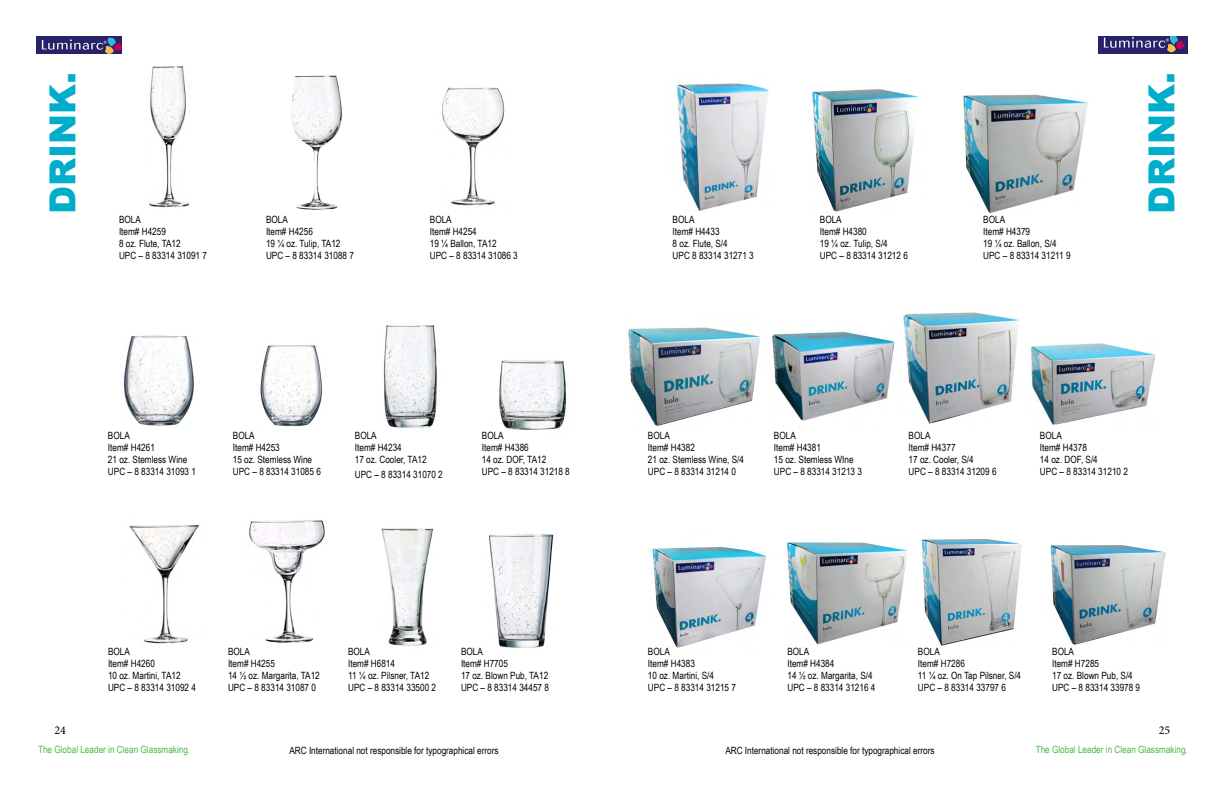
<style>
.page{position:relative;width:1224px;height:792px;background:#fff}
.page>*{position:absolute;margin:0;border:0;box-sizing:border-box;transform-origin:0 0}
.t1{font:900 36px "Arial";color:#00adca}
.t2{font:12px "Minion Pro";color:#000}
.t3{font:10px/12px "Arial Narrow";color:#000}
.t4{font:10px "Arial Narrow";color:#50b849}
</style>
<div class="page">
<img style="left:1098px;top:36px;width:90px;height:18px">
<img style="left:36px;top:36px;width:85px;height:18px">
<img style="left:499px;top:360px;width:67px;height:70px">
<img style="left:383px;top:325px;width:54px;height:103px">
<img style="left:260px;top:345px;width:62px;height:82px">
<img style="left:124px;top:335px;width:70px;height:91px">
<img style="left:442px;top:87px;width:63px;height:119px">
<img style="left:291px;top:75px;width:51px;height:135px">
<img style="left:149px;top:66px;width:41px;height:142px">
<img style="left:489px;top:534px;width:65px;height:114px">
<img style="left:381px;top:528px;width:53px;height:118px">
<img style="left:129px;top:525px;width:71px;height:119px">
<img style="left:249px;top:520px;width:76px;height:123px">
<img style="left:652px;top:546px;width:115px;height:102px">
<img style="left:786px;top:542px;width:122px;height:102px">
<img style="left:921px;top:539px;width:101px;height:107px">
<img style="left:1050px;top:545px;width:116px;height:100px">
<img style="left:963px;top:94px;width:126px;height:120px">
<img style="left:812px;top:89px;width:107px;height:123px">
<img style="left:628px;top:327px;width:133px;height:99px">
<img style="left:772px;top:331px;width:123px;height:90px">
<img style="left:903px;top:312px;width:116px;height:112px">
<img style="left:1030px;top:343px;width:126px;height:82px">
<img style="left:676px;top:83px;width:93px;height:128px">
<h1 class="t1" style="left:37px;top:214px;width:143px;rotate:-90deg">DRINK.</h1>
<p class="t3" style="left:119px;top:213px;width:89px">BOLA<br>Item# H4259<br>8 oz. Flute, TA12<br>UPC – 8 83314 31091 7</p>
<p class="t3" style="left:266px;top:213px;width:89px">BOLA<br>Item# H4256<br>19 ¼ oz. Tulip, TA12<br>UPC – 8 83314 31088 7</p>
<p class="t3" style="left:430px;top:213px;width:89px">BOLA<br>Item# H4254<br>19 ¼ Ballon, TA12<br>UPC – 8 83314 31086 3</p>
<p class="t3" style="left:108px;top:429px;width:89px">BOLA<br>Item# H4261<br>21 oz. Stemless Wine<br>UPC – 8 83314 31093 1</p>
<p class="t3" style="left:233px;top:429px;width:89px">BOLA<br>Item# H4253<br>15 oz. Stemless Wine<br>UPC – 8 83314 31085 6</p>
<p class="t3" style="left:355px;top:429px;width:73px">BOLA<br>Item# H4234<br>17 oz. Cooler, TA12</p>
<p class="t3" style="left:355px;top:468px;width:89px">UPC – 8 83314 31070 2</p>
<p class="t3" style="left:482px;top:429px;width:89px">BOLA<br>Item# H4386<br>14 oz. DOF, TA12<br>UPC – 8 83314 31218 8</p>
<p class="t3" style="left:108px;top:645px;width:89px">BOLA<br>Item# H4260<br>10 oz. Martini, TA12<br>UPC – 8 83314 31092 4</p>
<p class="t3" style="left:461px;top:645px;width:89px">BOLA<br>Item# H7705<br>17 oz. Blown Pub, TA12<br>UPC – 8 83314 34457 8</p>
<p class="t3" style="left:228px;top:645px;width:93px">BOLA<br>Item# H4255<br>14 ½ oz. Margarita, TA12<br>UPC – 8 83314 31087 0</p>
<p class="t3" style="left:348px;top:645px;width:89px">BOLA<br>Item# H6814<br>11 ¼ oz. Pilsner, TA12<br>UPC – 8 83314 33500 2</p>
<p class="t3" style="left:673px;top:213px;width:83px">BOLA<br>Item# H4433<br>8 oz. Flute, S/4<br>UPC 8 83314 31271 3</p>
<p class="t3" style="left:820px;top:213px;width:89px">BOLA<br>Item# H4380<br>19 ¼ oz. Tulip, S/4<br>UPC – 8 83314 31212 6</p>
<p class="t3" style="left:983px;top:213px;width:89px">BOLA<br>Item# H4379<br>19 ¼ oz. Ballon, S/4<br>UPC – 8 83314 31211 9</p>
<h1 class="t1" style="left:1136px;top:214px;width:143px;rotate:-90deg">DRINK.</h1>
<p class="t3" style="left:648px;top:429px;width:98px">BOLA<br>Item# H4382<br>21 oz. Stemless Wine, S/4<br>UPC – 8 83314 31214 0</p>
<p class="t3" style="left:774px;top:429px;width:89px">BOLA<br>Item# H4381<br>15 oz. Stemless WIne<br>UPC – 8 83314 31213 3</p>
<p class="t3" style="left:909px;top:429px;width:89px">BOLA<br>Item# H4377<br>17 oz. Cooler, S/4<br>UPC – 8 83314 31209 6</p>
<p class="t3" style="left:1040px;top:429px;width:89px">BOLA<br>Item# H4378<br>14 oz. DOF, S/4<br>UPC – 8 83314 31210 2</p>
<p class="t3" style="left:648px;top:645px;width:89px">BOLA<br>Item# H4383<br>10 oz. Martini, S/4<br>UPC – 8 83314 31215 7</p>
<p class="t3" style="left:1052px;top:645px;width:89px">BOLA<br>Item# H7285<br>17 oz. Blown Pub, S/4<br>UPC – 8 83314 33978 9</p>
<p class="t3" style="left:787px;top:645px;width:89px">BOLA<br>Item# H4384<br>14 ½ oz. Margarita, S/4<br>UPC – 8 83314 31216 4</p>
<p class="t3" style="left:918px;top:645px;width:105px">BOLA<br>Item# H7286<br>11 ¼ oz. On Tap Pilsner, S/4<br>UPC – 8 83314 33797 6</p>
<p class="t2" style="left:55px;top:722px;width:13px">24</p>
<p class="t2" style="left:1159px;top:722px;width:13px">25</p>
<p class="t4" style="left:38px;top:742px;width:154px">The Global Leader in Clean Glassmaking.</p>
<p class="t3" style="left:289px;top:744px;width:211px">ARC International not responsible for typographical errors</p>
<p class="t3" style="left:725px;top:744px;width:211px">ARC International not responsible for typographical errors</p>
<p class="t4" style="left:1036px;top:742px;width:154px">The Global Leader in Clean Glassmaking.</p>
</div>
